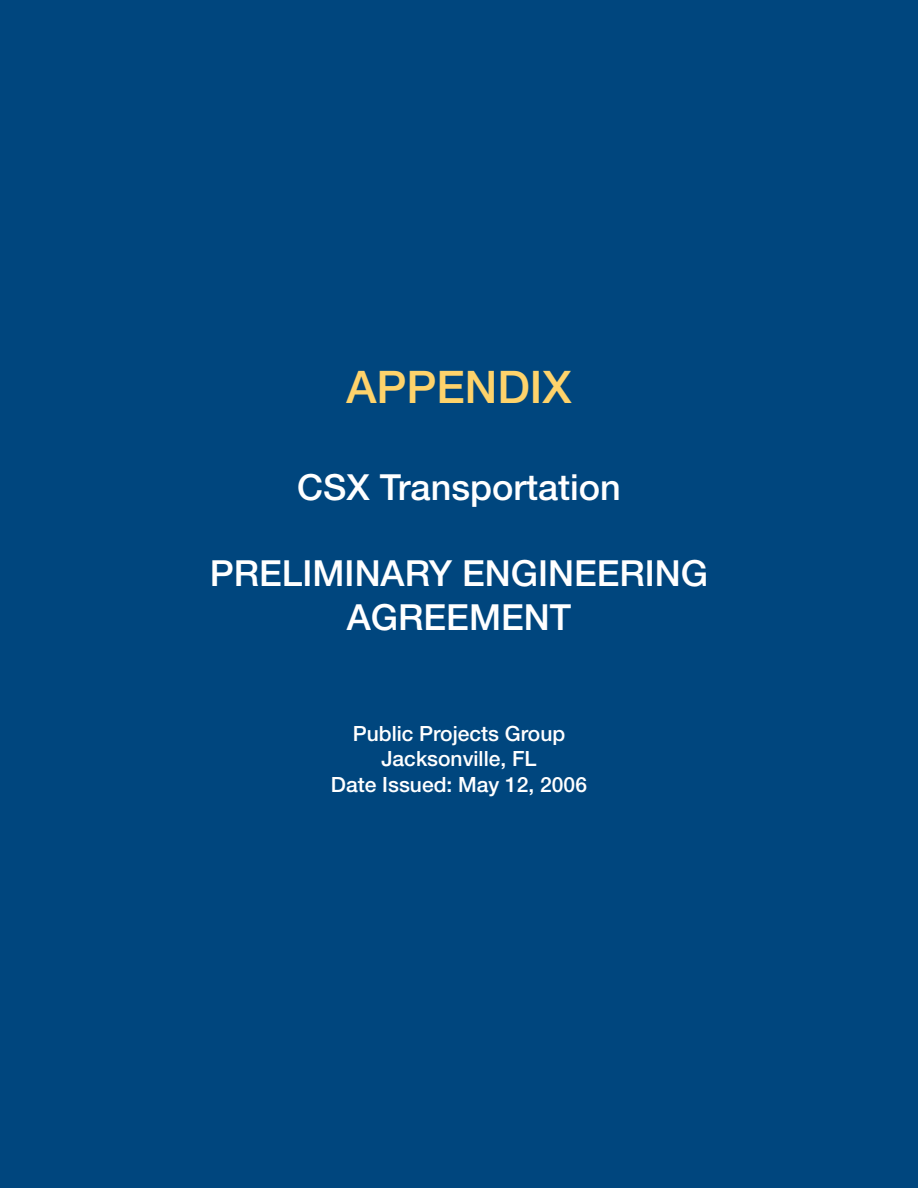
<style>
.page{position:relative;width:918px;height:1188px;background:#00467e}
.page>*{position:absolute;margin:0;border:0;box-sizing:border-box;transform-origin:0 0}
.t1{font:500 45px "Helvetica Neue";color:#fed36b}
.t2{font:500 36px/43.2px "Helvetica Neue";color:#fff;text-align:center}
.t3{font:500 21px "Helvetica Neue";color:#fff}
</style>
<div class="page">
<p class="t1" style="left:346px;top:360px;width:227px">APPENDIX</p>
<p class="t2" style="left:297px;top:465px;width:325px">CSX Transportation</p>
<p class="t2" style="left:210px;top:552px;width:500px">PRELIMINARY ENGINEERING<br>AGREEMENT</p>
<p class="t3" style="left:353px;top:721px;width:214px">Public Projects Group</p>
<p class="t3" style="left:381px;top:746px;width:157px">Jacksonville, FL</p>
<p class="t3" style="left:331px;top:772px;width:258px">Date Issued: May 12, 2006</p>
</div>
